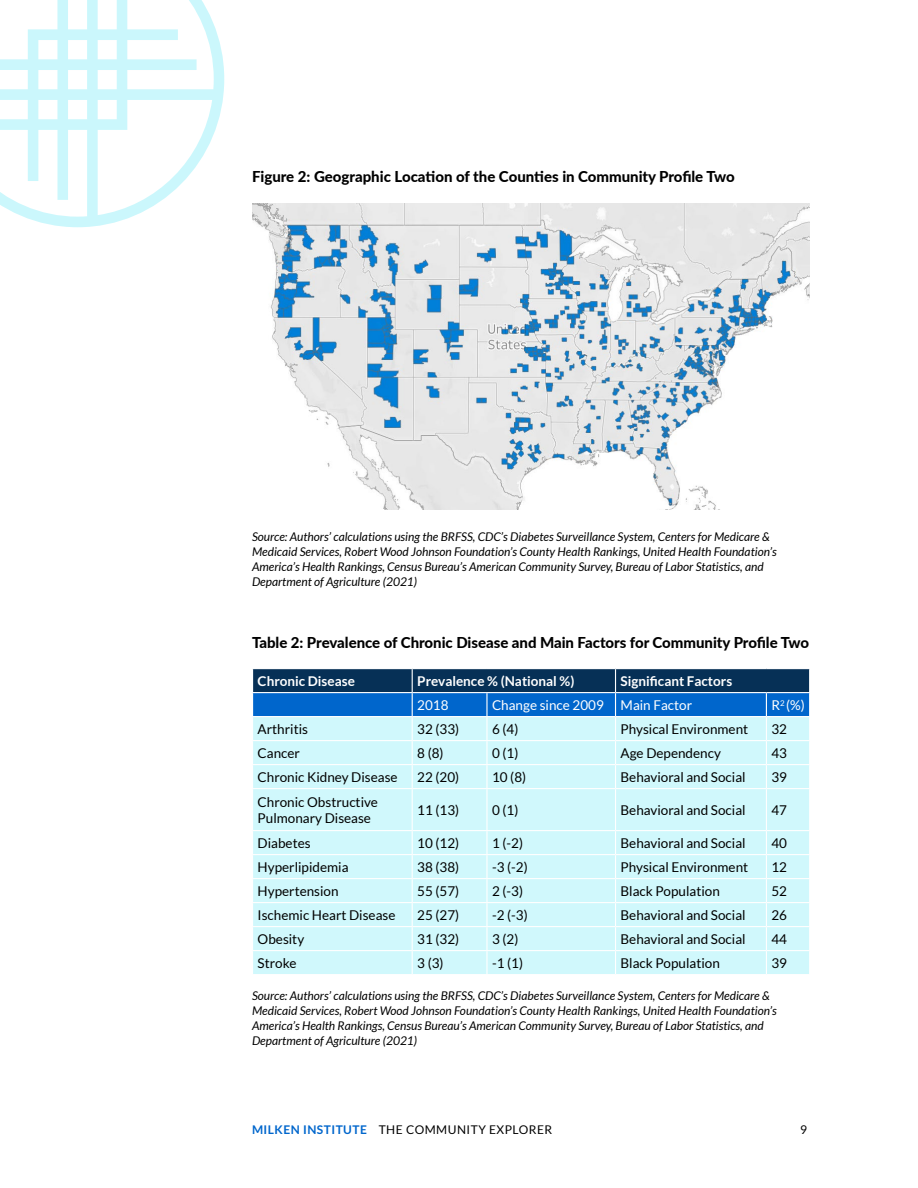
<style>
.page{position:relative;width:918px;height:1188px;background:#fff}
.page>*{position:absolute;margin:0;border:0;box-sizing:border-box;transform-origin:0 0}
.t1{font:800 15px "Lato";color:#000}
.t2{font:13.5px/16.2px "Lato";color:#000}
.t3{font:700 13.5px "Lato";color:#fff}
.t4{font:13.5px "Lato";color:#fff}
.t5{font:italic 12px/15px "Lato";color:#000}
.t6{font:12px "Lato";letter-spacing:.04em;color:#000}
.s1{font-weight:700;color:#06c}
</style>
<div class="page">
<svg style="left:0;top:0;width:224px;height:227px"></svg>
<div style="left:253px;top:789px;width:556px;height:185px;background:#d0f8fc"></div>
<hr style="left:252px;top:830px;width:160px;height:1px;background:#fff">
<hr style="left:252px;top:854px;width:160px;height:1px;background:#fff">
<hr style="left:252px;top:878px;width:160px;height:1px;background:#fff">
<hr style="left:252px;top:902px;width:160px;height:1px;background:#fff">
<hr style="left:252px;top:926px;width:160px;height:1px;background:#fff">
<hr style="left:412px;top:789px;width:1px;height:41px;background:#fff">
<svg style="left:252px;top:669px;width:558px;height:119px;background:#82b5d2"></svg>
<hr style="left:486px;top:789px;width:2px;height:41px;background:#fff">
<hr style="left:615px;top:789px;width:1px;height:41px;background:#fff">
<hr style="left:766px;top:789px;width:1px;height:41px;background:#fff">
<hr style="left:486px;top:831px;width:2px;height:23px;background:#fff">
<hr style="left:486px;top:855px;width:2px;height:23px;background:#fff">
<hr style="left:486px;top:879px;width:2px;height:23px;background:#fff">
<hr style="left:486px;top:903px;width:2px;height:23px;background:#fff">
<hr style="left:486px;top:927px;width:2px;height:23px;background:#fff">
<hr style="left:412px;top:740px;width:75px;height:1px;background:#fff">
<hr style="left:487px;top:740px;width:129px;height:1px;background:#fff">
<hr style="left:616px;top:740px;width:150px;height:1px;background:#fff">
<hr style="left:766px;top:740px;width:44px;height:1px;background:#fff">
<hr style="left:412px;top:764px;width:75px;height:1px;background:#fff">
<hr style="left:487px;top:764px;width:129px;height:1px;background:#fff">
<hr style="left:616px;top:764px;width:150px;height:1px;background:#fff">
<hr style="left:766px;top:764px;width:44px;height:1px;background:#fff">
<hr style="left:412px;top:830px;width:75px;height:1px;background:#fff">
<hr style="left:487px;top:830px;width:129px;height:1px;background:#fff">
<hr style="left:616px;top:830px;width:150px;height:1px;background:#fff">
<hr style="left:766px;top:830px;width:44px;height:1px;background:#fff">
<hr style="left:412px;top:854px;width:75px;height:1px;background:#fff">
<hr style="left:487px;top:854px;width:129px;height:1px;background:#fff">
<hr style="left:616px;top:854px;width:150px;height:1px;background:#fff">
<hr style="left:766px;top:854px;width:44px;height:1px;background:#fff">
<hr style="left:412px;top:878px;width:75px;height:1px;background:#fff">
<hr style="left:487px;top:878px;width:129px;height:1px;background:#fff">
<hr style="left:616px;top:878px;width:150px;height:1px;background:#fff">
<hr style="left:766px;top:878px;width:44px;height:1px;background:#fff">
<hr style="left:412px;top:902px;width:75px;height:1px;background:#fff">
<hr style="left:487px;top:902px;width:129px;height:1px;background:#fff">
<hr style="left:616px;top:902px;width:150px;height:1px;background:#fff">
<hr style="left:766px;top:902px;width:44px;height:1px;background:#fff">
<hr style="left:412px;top:926px;width:75px;height:1px;background:#fff">
<hr style="left:487px;top:926px;width:129px;height:1px;background:#fff">
<hr style="left:616px;top:926px;width:150px;height:1px;background:#fff">
<hr style="left:766px;top:926px;width:44px;height:1px;background:#fff">
<hr style="left:252px;top:950px;width:160px;height:1px;background:#fff">
<svg style="left:412px;top:831px;width:1px;height:143px"></svg>
<hr style="left:412px;top:950px;width:75px;height:1px;background:#fff">
<hr style="left:487px;top:950px;width:129px;height:1px;background:#fff">
<hr style="left:616px;top:950px;width:150px;height:1px;background:#fff">
<hr style="left:766px;top:950px;width:44px;height:1px;background:#fff">
<hr style="left:486px;top:951px;width:2px;height:23px;background:#fff">
<svg style="left:615px;top:831px;width:1px;height:143px"></svg>
<svg style="left:766px;top:831px;width:1px;height:143px"></svg>
<img style="left:252px;top:204px;width:558px;height:306px">
<p class="t1" style="left:252px;top:165px;width:484px">Figure 2: Geographic Location of the Counties in Community Profile Two</p>
<p class="t5" style="left:252px;top:530px;width:526px">Source: Authors’ calculations using the BRFSS, CDC’s Diabetes Surveillance System, Centers for Medicare &amp; Medicaid Services, Robert Wood Johnson Foundation’s County Health Rankings, United Health Foundation’s America’s Health Rankings, Census Bureau’s American Community Survey, Bureau of Labor Statistics, and Department of Agriculture (2021)</p>
<p class="t1" style="left:252px;top:632px;width:559px">Table 2: Prevalence of Chronic Disease and Main Factors for Community Profile Two</p>
<p class="t3" style="left:258px;top:673px;width:99px">Chronic Disease</p>
<p class="t3" style="left:417px;top:673px;width:159px">Prevalence % (National %)</p>
<p class="t3" style="left:621px;top:673px;width:113px">Significant Factors</p>
<p class="t4" style="left:417px;top:698px;width:33px">2018</p>
<p class="t4" style="left:492px;top:698px;width:202px">Change since 2009 Main Factor</p>
<p class="t4" style="left:771px;top:698px;width:35px">R<sup>2</sup> (%)</p>
<p class="t2" style="left:258px;top:721px;width:52px">Arthritis</p>
<p class="t2" style="left:417px;top:721px;width:44px">32 (33)</p>
<p class="t2" style="left:492px;top:721px;width:28px">6 (4)</p>
<p class="t2" style="left:621px;top:721px;width:129px">Physical Environment</p>
<p class="t2" style="left:771px;top:721px;width:17px">32</p>
<p class="t2" style="left:258px;top:745px;width:44px">Cancer</p>
<p class="t2" style="left:417px;top:745px;width:28px">8 (8)</p>
<p class="t2" style="left:492px;top:745px;width:28px">0 (1)</p>
<p class="t2" style="left:621px;top:745px;width:102px">Age Dependency</p>
<p class="t2" style="left:771px;top:745px;width:17px">43</p>
<p class="t2" style="left:258px;top:769px;width:142px">Chronic Kidney Disease</p>
<p class="t2" style="left:417px;top:769px;width:44px">22 (20)</p>
<p class="t2" style="left:492px;top:769px;width:36px">10 (8)</p>
<p class="t2" style="left:621px;top:769px;width:127px">Behavioral and Social</p>
<p class="t2" style="left:771px;top:769px;width:17px">39</p>
<p class="t2" style="left:258px;top:794px;width:122px">Chronic Obstructive<br>Pulmonary Disease</p>
<p class="t2" style="left:417px;top:802px;width:44px">11 (13)</p>
<p class="t2" style="left:492px;top:802px;width:28px">0 (1)</p>
<p class="t2" style="left:621px;top:802px;width:127px">Behavioral and Social</p>
<p class="t2" style="left:771px;top:802px;width:17px">47</p>
<p class="t2" style="left:258px;top:835px;width:55px">Diabetes</p>
<p class="t2" style="left:417px;top:835px;width:44px">10 (12)</p>
<p class="t2" style="left:492px;top:835px;width:33px">1 (-2)</p>
<p class="t2" style="left:621px;top:835px;width:127px">Behavioral and Social</p>
<p class="t2" style="left:771px;top:835px;width:17px">40</p>
<p class="t2" style="left:258px;top:859px;width:92px">Hyperlipidemia</p>
<p class="t2" style="left:417px;top:859px;width:44px">38 (38)</p>
<p class="t2" style="left:492px;top:859px;width:37px">-3 (-2)</p>
<p class="t2" style="left:621px;top:859px;width:129px">Physical Environment</p>
<p class="t2" style="left:771px;top:859px;width:17px">12</p>
<p class="t2" style="left:258px;top:883px;width:83px">Hypertension</p>
<p class="t2" style="left:417px;top:883px;width:44px">55 (57)</p>
<p class="t2" style="left:492px;top:883px;width:33px">2 (-3)</p>
<p class="t2" style="left:621px;top:883px;width:101px">Black Population</p>
<p class="t2" style="left:771px;top:883px;width:17px">52</p>
<p class="t2" style="left:258px;top:907px;width:139px">Ischemic Heart Disease</p>
<p class="t2" style="left:417px;top:907px;width:44px">25 (27)</p>
<p class="t2" style="left:492px;top:907px;width:37px">-2 (-3)</p>
<p class="t2" style="left:621px;top:907px;width:127px">Behavioral and Social</p>
<p class="t2" style="left:771px;top:907px;width:17px">26</p>
<p class="t2" style="left:258px;top:931px;width:48px">Obesity</p>
<p class="t2" style="left:417px;top:931px;width:44px">31 (32)</p>
<p class="t2" style="left:492px;top:931px;width:28px">3 (2)</p>
<p class="t2" style="left:621px;top:931px;width:127px">Behavioral and Social</p>
<p class="t2" style="left:771px;top:931px;width:17px">44</p>
<p class="t2" style="left:258px;top:955px;width:40px">Stroke</p>
<p class="t2" style="left:417px;top:955px;width:28px">3 (3)</p>
<p class="t2" style="left:492px;top:955px;width:33px">-1 (1)</p>
<p class="t2" style="left:621px;top:955px;width:101px">Black Population</p>
<p class="t2" style="left:771px;top:955px;width:17px">39</p>
<p class="t5" style="left:252px;top:988px;width:526px">Source: Authors’ calculations using the BRFSS, CDC’s Diabetes Surveillance System, Centers for Medicare &amp; Medicaid Services, Robert Wood Johnson Foundation’s County Health Rankings, United Health Foundation’s America’s Health Rankings, Census Bureau’s American Community Survey, Bureau of Labor Statistics, and Department of Agriculture (2021)</p>
<p class="t6" style="left:252px;top:1123px;width:302px"><span class="s1">MILKEN INSTITUTE</span> THE COMMUNITY EXPLORER</p>
<p class="t6" style="left:800px;top:1123px;width:8px">9</p>
</div>
